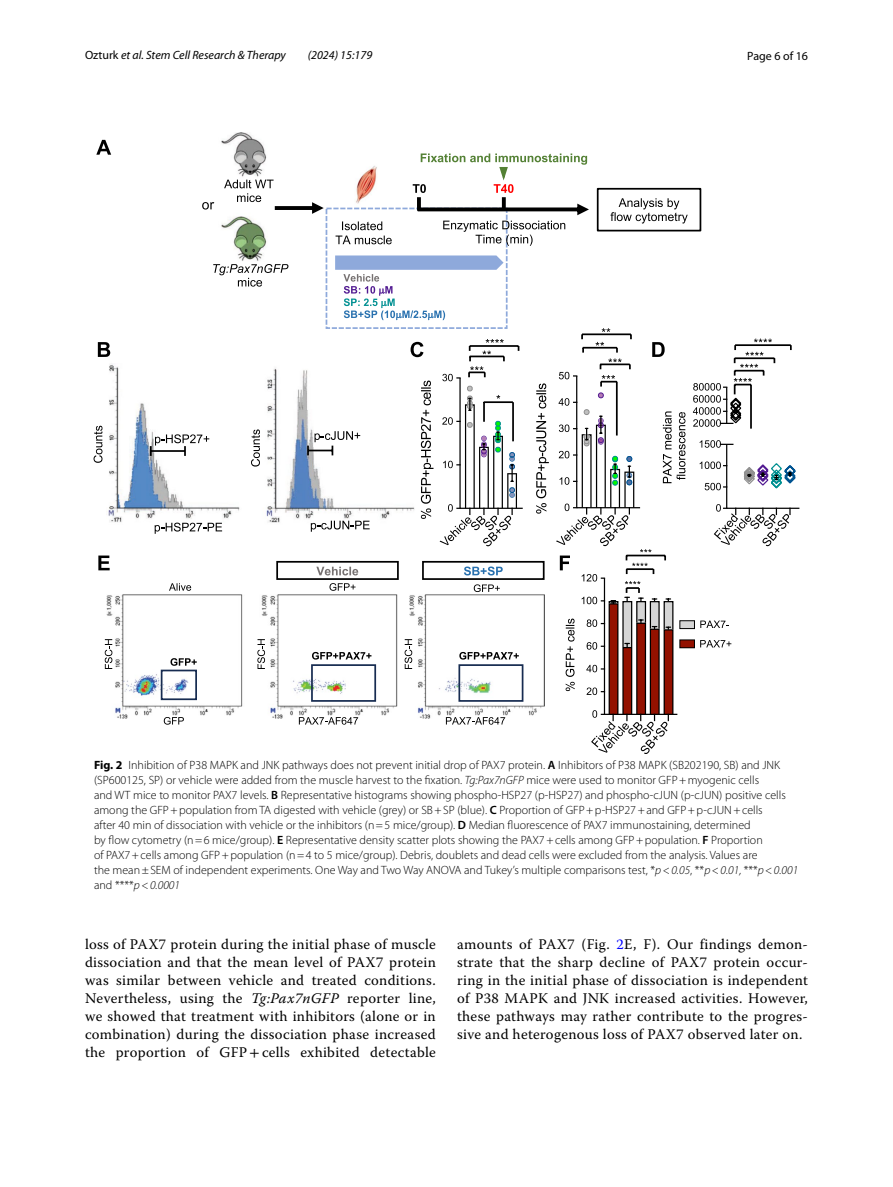
<style>
.page{position:relative;width:893px;height:1187px;background:#fff}
.page>*{position:absolute;margin:0;border:0;box-sizing:border-box;transform-origin:0 0}
.t1{font:14.7px/18px "Warnock Pro";letter-spacing:.02em;color:#000;text-align:justify}
.t2{font:300 12px/15px "Myriad Pro";color:#000}
.t3{font:italic 12px "Myriad Pro";color:#000}
.t4{font:12px "Myriad Pro";color:#000}
.s1{font-style:normal}
.s2{font-weight:700}
.s3{font-weight:600}
.s4{font-style:italic}
.s5{font-family:"STIX"}
.s6{color:#00f}
</style>
<div class="page">
<img style="left:107px;top:133px;width:437px;height:585px">
<hr style="left:727px;top:507px;width:72px;height:2px;background:#000">
<hr style="left:726px;top:444px;width:1px;height:64px;background:#000">
<svg style="left:714px;top:504px;width:77px;height:42px"></svg>
<svg style="left:705px;top:483px;width:22px;height:7px"></svg>
<svg style="left:700px;top:461px;width:27px;height:8px"></svg>
<svg style="left:700px;top:440px;width:33px;height:7px"></svg>
<svg style="left:743px;top:463px;width:53px;height:26px"></svg>
<div style="left:466px;top:405px;width:8px;height:103px;background:#fff"></div>
<div style="left:465px;top:404px;width:10px;height:105px;border:1px solid #000"></div>
<hr style="left:460px;top:507px;width:63px;height:2px;background:#000">
<hr style="left:459px;top:378px;width:2px;height:130px;background:#000">
<svg style="left:442px;top:374px;width:18px;height:7px"></svg>
<svg style="left:466px;top:385px;width:6px;height:26px"></svg>
<svg style="left:440px;top:417px;width:77px;height:129px"></svg>
<svg style="left:421px;top:380px;width:12px;height:139px"></svg>
<svg style="left:96px;top:140px;width:15px;height:15px"></svg>
<svg style="left:98px;top:555px;width:12px;height:15px"></svg>
<svg style="left:299px;top:717px;width:59px;height:7px"></svg>
<svg style="left:446px;top:717px;width:59px;height:7px"></svg>
<svg style="left:105px;top:639px;width:7px;height:30px"></svg>
<svg style="left:164px;top:717px;width:20px;height:7px"></svg>
<svg style="left:169px;top:583px;width:22px;height:7px"></svg>
<svg style="left:329px;top:583px;width:27px;height:7px"></svg>
<svg style="left:474px;top:584px;width:26px;height:8px"></svg>
<svg style="left:160px;top:639px;width:364px;height:63px"></svg>
<svg style="left:316px;top:566px;width:42px;height:9px"></svg>
<div style="left:276px;top:561px;width:123px;height:19px;border:2px solid #000"></div>
<svg style="left:464px;top:566px;width:39px;height:9px"></svg>
<div style="left:422px;top:561px;width:123px;height:19px;border:2px solid #000"></div>
<svg style="left:663px;top:411px;width:22px;height:72px"></svg>
<div style="left:326px;top:207px;width:182px;height:122px;border:2px dashed #8ea9db"></div>
<svg style="left:334px;top:254px;width:171px;height:66px"></svg>
<svg style="left:336px;top:221px;width:56px;height:23px"></svg>
<svg style="left:213px;top:264px;width:75px;height:22px"></svg>
<svg style="left:417px;top:197px;width:4px;height:14px"></svg>
<svg style="left:502px;top:197px;width:4px;height:6px"></svg>
<svg style="left:418px;top:203px;width:171px;height:12px"></svg>
<svg style="left:413px;top:153px;width:174px;height:40px"></svg>
<div style="left:597px;top:188px;width:104px;height:43px;border:2px solid #000"></div>
<svg style="left:610px;top:198px;width:78px;height:25px"></svg>
<svg style="left:224px;top:180px;width:100px;height:34px"></svg>
<svg style="left:202px;top:202px;width:12px;height:7px"></svg>
<svg style="left:652px;top:342px;width:13px;height:15px"></svg>
<svg style="left:566px;top:618px;width:9px;height:73px"></svg>
<hr style="left:626px;top:554px;width:39px;height:2px;background:#000">
<div style="left:680px;top:640px;width:14px;height:7px;background:#931100"></div>
<div style="left:679px;top:639px;width:16px;height:9px;border:1px solid #000"></div>
<div style="left:680px;top:620px;width:14px;height:8px;background:#d5d5d5"></div>
<div style="left:679px;top:620px;width:16px;height:9px;border:1px solid #000"></div>
<svg style="left:700px;top:640px;width:31px;height:7px"></svg>
<svg style="left:700px;top:620px;width:29px;height:8px"></svg>
<svg style="left:94px;top:425px;width:8px;height:38px"></svg>
<svg style="left:155px;top:522px;width:67px;height:12px"></svg>
<svg style="left:251px;top:429px;width:9px;height:37px"></svg>
<svg style="left:311px;top:520px;width:59px;height:11px"></svg>
<hr style="left:308px;top:449px;width:24px;height:2px;background:#000">
<svg style="left:307px;top:445px;width:2px;height:10px"></svg>
<svg style="left:150px;top:434px;width:59px;height:22px"></svg>
<svg style="left:315px;top:431px;width:45px;height:24px"></svg>
<hr style="left:750px;top:384px;width:2px;height:44px;background:#000">
<hr style="left:735px;top:344px;width:56px;height:2px;background:#000">
<svg style="left:693px;top:338px;width:82px;height:89px"></svg>
<svg style="left:595px;top:342px;width:9px;height:3px"></svg>
<hr style="left:583px;top:347px;width:34px;height:1px;background:#000">
<svg style="left:602px;top:328px;width:8px;height:4px"></svg>
<hr style="left:582px;top:333px;width:49px;height:2px;background:#000">
<svg style="left:411px;top:342px;width:12px;height:15px"></svg>
<svg style="left:98px;top:342px;width:12px;height:15px"></svg>
<hr style="left:470px;top:345px;width:48px;height:2px;background:#000">
<svg style="left:468px;top:339px;width:37px;height:38px"></svg>
<svg style="left:496px;top:395px;width:4px;height:3px"></svg>
<hr style="left:484px;top:401px;width:29px;height:2px;background:#000">
<hr style="left:512px;top:402px;width:2px;height:39px;background:#000">
<hr style="left:483px;top:402px;width:2px;height:20px;background:#000">
<hr style="left:616px;top:381px;width:2px;height:54px;background:#000">
<svg style="left:600px;top:375px;width:17px;height:11px"></svg>
<svg style="left:608px;top:358px;width:14px;height:4px"></svg>
<hr style="left:600px;top:363px;width:30px;height:2px;background:#000">
<hr style="left:576px;top:376px;width:1px;height:131px;background:#000">
<svg style="left:559px;top:372px;width:18px;height:7px"></svg>
<svg style="left:536px;top:383px;width:13px;height:130px"></svg>
<div style="left:622px;top:601px;width:10px;height:46px;background:#d5d5d5;border:1px solid #000"></div>
<div style="left:637px;top:601px;width:8px;height:21px;background:#d5d5d5"></div>
<div style="left:636px;top:601px;width:10px;height:22px;border:1px solid #000"></div>
<div style="left:650px;top:601px;width:10px;height:28px;background:#d5d5d5;border:1px solid #000"></div>
<div style="left:664px;top:601px;width:9px;height:29px;background:#d5d5d5;border:1px solid #000"></div>
<div style="left:609px;top:604px;width:9px;height:110px;background:#931100"></div>
<div style="left:609px;top:603px;width:9px;height:112px;border:1px solid #000"></div>
<div style="left:623px;top:647px;width:9px;height:67px;background:#931100"></div>
<div style="left:622px;top:647px;width:10px;height:68px;border:1px solid #000"></div>
<div style="left:637px;top:623px;width:8px;height:91px;background:#931100"></div>
<div style="left:636px;top:622px;width:10px;height:93px;border:1px solid #000"></div>
<div style="left:650px;top:629px;width:9px;height:85px;background:#931100"></div>
<div style="left:650px;top:628px;width:10px;height:87px;border:1px solid #000"></div>
<div style="left:664px;top:630px;width:9px;height:84px;background:#931100"></div>
<div style="left:664px;top:629px;width:9px;height:86px;border:1px solid #000"></div>
<hr style="left:604px;top:713px;width:73px;height:2px;background:#000">
<hr style="left:604px;top:578px;width:1px;height:136px;background:#000">
<svg style="left:591px;top:710px;width:78px;height:44px"></svg>
<svg style="left:586px;top:687px;width:18px;height:8px"></svg>
<svg style="left:586px;top:664px;width:18px;height:8px"></svg>
<svg style="left:587px;top:642px;width:17px;height:7px"></svg>
<svg style="left:587px;top:619px;width:17px;height:8px"></svg>
<svg style="left:666px;top:598px;width:5px;height:3px"></svg>
<svg style="left:556px;top:392px;width:101px;height:212px"></svg>
<svg style="left:625px;top:642px;width:4px;height:5px"></svg>
<svg style="left:639px;top:619px;width:4px;height:3px"></svg>
<svg style="left:666px;top:626px;width:5px;height:3px"></svg>
<svg style="left:443px;top:221px;width:122px;height:25px"></svg>
<p class="t3" style="left:85px;top:48px;width:202px"><span class="s1">Ozturk</span> et al. Stem Cell Research &amp; Therapy</p>
<p class="t3" style="left:308px;top:48px;width:66px">(2024) 15:179</p>
<p class="t4" style="left:747px;top:48px;width:62px">Page 6 of 16</p>
<p class="t2" style="left:94px;top:757px;width:706px"><span class="s2">Fig. 2</span> Inhibition of P38 MAPK and JNK pathways does not prevent initial drop of PAX7 protein. <span class="s3">A</span> Inhibitors of P38 MAPK (SB202190, SB) and JNK (SP600125, SP) or vehicle were added from the muscle harvest to the fixation. <span class="s4">Tg:Pax7nGFP</span> mice were used to monitor GFP+myogenic cells<br>and WT mice to monitor PAX7 levels. <span class="s3">B</span> Representative histograms showing phospho-HSP27 (p-HSP27) and phospho-cJUN (p-cJUN) positive cells among the GFP+population from TA digested with vehicle (grey) or SB+SP (blue). <span class="s3">C</span> Proportion of GFP+p-HSP27+and GFP+p-cJUN+cells<br>after 40 min of dissociation with vehicle or the inhibitors (n=5 mice/group). <span class="s3">D</span> Median fluorescence of PAX7 immunostaining, determined<br>by flow cytometry (n=6 mice/group). <span class="s3">E</span> Representative density scatter plots showing the PAX7+cells among GFP+population. <span class="s3">F</span> Proportion<br>of PAX7+cells among GFP+population (n=4 to 5 mice/group). Debris, doublets and dead cells were excluded from the analysis. Values are<br>the mean±SEM of independent experiments. One Way and Two Way ANOVA and Tukey’s multiple comparisons test, *<span class="s4">p</span>&lt;<span class="s4">0.05</span>, **<span class="s4">p</span>&lt;<span class="s4">0.01,</span> ***<span class="s4">p</span>&lt;<span class="s4">0.001 </span>and ****<span class="s4">p</span>&lt;<span class="s4">0.0001</span></p>
<p class="t1" style="left:85px;top:935px;width:352px">loss of PAX7 protein during the initial phase of muscle dissociation and that the mean level of PAX7 protein was similar between vehicle and treated conditions.<br>Nevertheless, using the <span class="s4">Tg:Pax7nGFP</span> reporter line, we showed that treatment with inhibitors (alone or in combination) during the dissociation phase increased the proportion of GFP<span class="s5">+</span>cells exhibited detectable</p>
<p class="t1" style="left:457px;top:935px;width:352px">amounts of PAX7 (Fig. <span class="s6">2</span>E, F). Our findings demon&shy;strate that the sharp decline of PAX7 protein occur&shy;ring in the initial phase of dissociation is independent of P38 MAPK and JNK increased activities. However, these pathways may rather contribute to the progres&shy;sive and heterogenous loss of PAX7 observed later on.</p>
</div>
